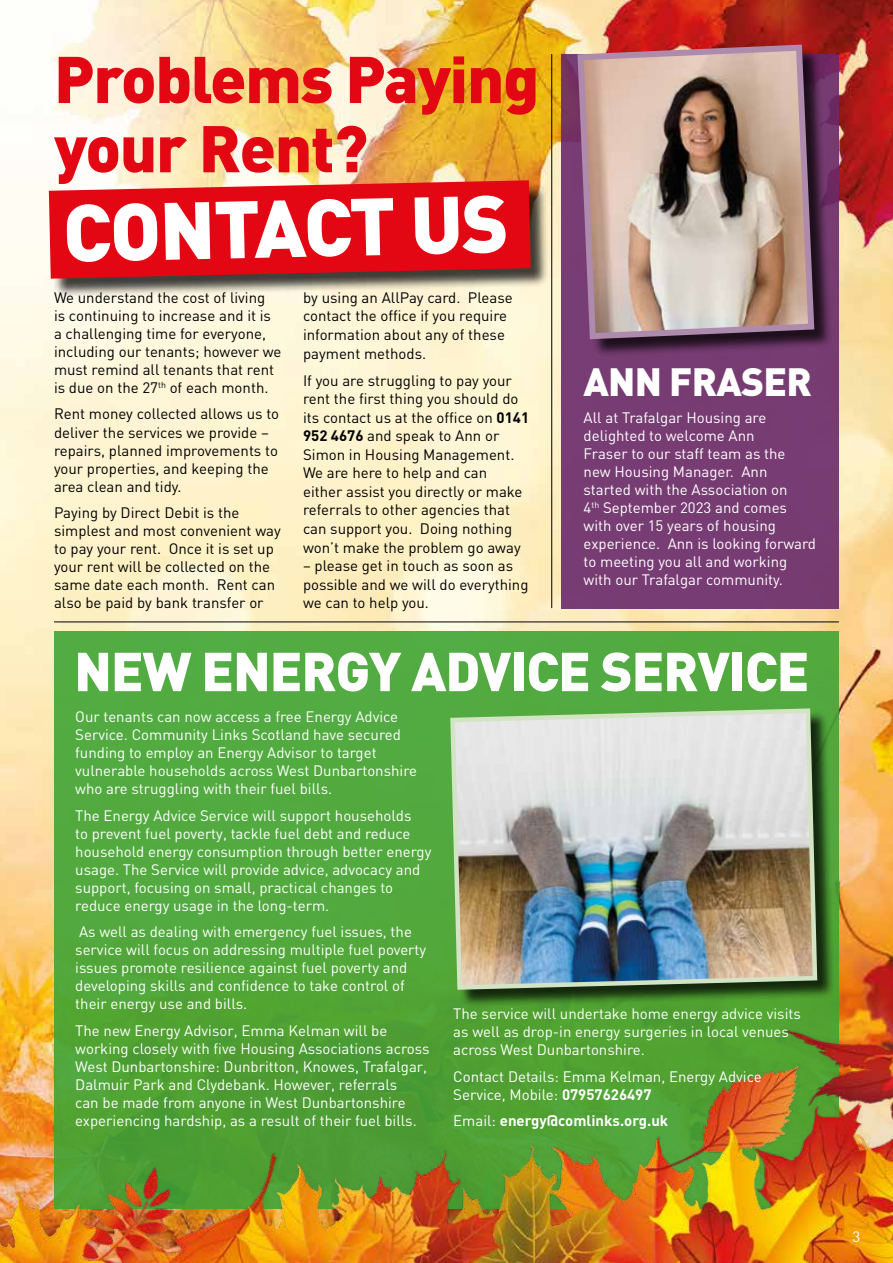
<style>
.page{position:relative;width:893px;height:1263px;background:#fff}
.page>*{position:absolute;margin:0;border:0;box-sizing:border-box;transform-origin:0 0}
.t1{font:900 79.8px "DIN";color:#fff}
.t2{font:900 64.95px/69.3px "DIN";letter-spacing:-.02em;color:#e30613}
.t3{font:900 54px "DIN";letter-spacing:-.02em;color:#fff}
.t4{font:900 39px "DIN";letter-spacing:-.02em;color:#fff}
.t5{font:15px/18px "DIN";color:#fff}
.t6{font:15px/18px "DIN";color:#000}
.t7{font:700 15px "DIN";color:#fff}
.s1{font-weight:700}
.s2{font-weight:400}
</style>
<div class="page">
<img style="left:0;top:0;width:893px;height:902px">
<div style="left:54px;top:631px;width:785px;height:578px;background:#52ab40"></div>
<div style="left:561px;top:54px;width:278px;height:554px;background:#773c73"></div>
<img style="left:0;top:902px;width:893px;height:361px">
<div style="left:580px;top:48px;width:253px;height:310px;background:#000;opacity:.75"></div>
<img style="left:574px;top:41px;width:243px;height:301px">
<div style="left:452px;top:710px;width:384px;height:298px;background:#000;opacity:.75"></div>
<img style="left:448px;top:708px;width:372px;height:284px">
<div style="left:51px;top:183px;width:499px;height:115px;background:#000;opacity:.75"></div>
<svg style="left:49px;top:180px;width:482px;height:99px;background:#db1620"></svg>
<hr style="left:551px;top:54px;width:1px;height:554px;background:#000">
<hr style="left:54px;top:621px;width:785px;height:1px;background:#000">
<h2 class="t2" style="left:54px;top:41px;width:487px">Problems Paying your Rent?</h2>
<h1 class="t1" style="left:62px;top:179px;width:447px;rotate:-1deg">CONTACT US</h1>
<p class="t6" style="left:54px;top:288px;width:229px">We understand the cost of living<br>is continuing to increase and it is a challenging time for everyone, including our tenants; however we must remind all tenants that rent is due on the 27<sup>th</sup> of each month.</p>
<p class="t6" style="left:54px;top:405px;width:227px">Rent money collected allows us to deliver the services we provide – repairs, planned improvements to your properties, and keeping the area clean and tidy.</p>
<p class="t6" style="left:54px;top:503px;width:228px">Paying by Direct Debit is the simplest and most convenient way to pay your rent. Once it is set up your rent will be collected on the same date each month. Rent can also be paid by bank transfer or</p>
<p class="t6" style="left:303px;top:288px;width:211px;line-height:18.6px">by using an AllPay card. Please contact the office if you require information about any of these payment methods.</p>
<p class="t6" style="left:303px;top:371px;width:228px;line-height:18.6px">If you are struggling to pay your rent the first thing you should do its contact us at the office on <span class="s1">0141<br>952 4676</span> and speak to Ann or<br>Simon in Housing Management.<br>We are here to help and can either assist you directly or make referrals to other agencies that can support you. Doing nothing won’t make the problem go away</p>
<p class="t6" style="left:303px;top:556px;width:227px;line-height:18.6px">– please get in touch as soon as possible and we will do everything we can to help you.</p>
<h3 class="t4" style="left:584px;top:356px;width:230px">ANN FRASER</h3>
<p class="t5" style="left:584px;top:408px;width:234px">All at Trafalgar Housing are delighted to welcome Ann<br>Fraser to our staff team as the new Housing Manager. Ann started with the Association on<br>4<sup>th</sup> September 2023 and comes with over 15 years of housing experience. Ann is looking forward to meeting you all and working with our Trafalgar community.</p>
<h3 class="t3" style="left:74px;top:635px;width:737px">NEW ENERGY ADVICE SERVICE</h3>
<p class="t5" style="left:75px;top:708px;width:343px">Our tenants can now access a free Energy Advice Service. Community Links Scotland have secured funding to employ an Energy Advisor to target vulnerable households across West Dunbartonshire who are struggling with their fuel bills.</p>
<p class="t5" style="left:75px;top:806px;width:358px">The Energy Advice Service will support households<br>to prevent fuel poverty, tackle fuel debt and reduce household energy consumption through better energy usage. The Service will provide advice, advocacy and support, focusing on small, practical changes to reduce energy usage in the long-term.</p>
<p class="t5" style="left:75px;top:923px;width:353px">As well as dealing with emergency fuel issues, the service will focus on addressing multiple fuel poverty issues promote resilience against fuel poverty and developing skills and confidence to take control of their energy use and bills.</p>
<p class="t5" style="left:75px;top:1021px;width:356px">The new Energy Advisor, Emma Kelman will be working closely with five Housing Associations across West Dunbartonshire: Dunbritton, Knowes, Trafalgar, Dalmuir Park and Clydebank. However, referrals<br>can be made from anyone in West Dunbartonshire experiencing hardship, as a result of their fuel bills.</p>
<p class="t5" style="left:453px;top:1005px;width:349px">The service will undertake home energy advice visits as well as drop-in energy surgeries in local venues across West Dunbartonshire.</p>
<p class="t5" style="left:453px;top:1067px;width:310px">Contact Details: Emma Kelman, Energy Advice<br>Service, Mobile: <span class="s1">07957626497</span></p>
<p class="t7" style="left:453px;top:1111px;width:217px"><span class="s2">Email:</span> energy@comlinks.org.uk</p>
<p class="t5" style="left:852px;top:1228px;width:9px">3</p>
</div>
